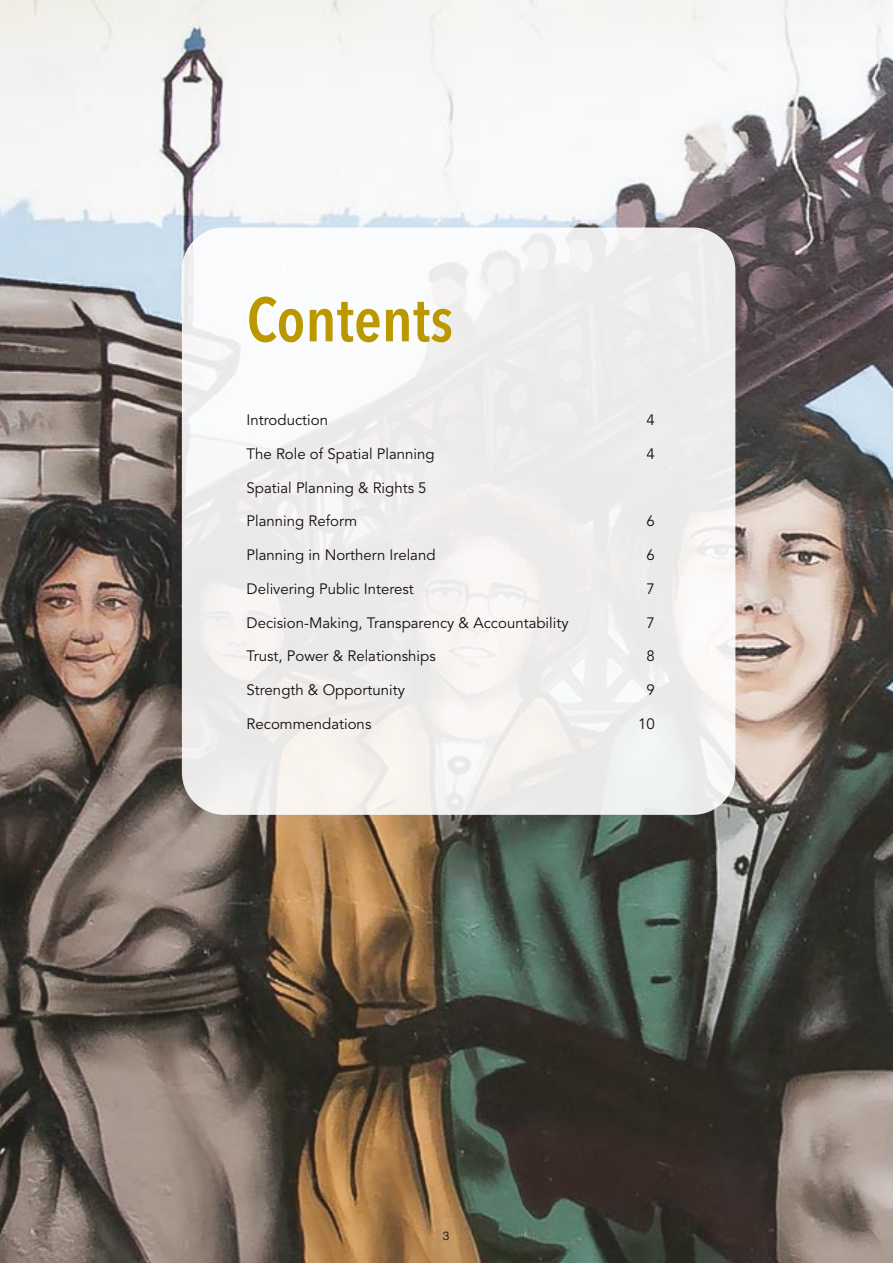
<style>
.page{position:relative;width:893px;height:1263px;background:#fff}
.page>*{position:absolute;margin:0;border:0;box-sizing:border-box;transform-origin:0 0}
.t1{font:600 61.65px "Avenir Next Condensed";color:#bc9800}
.t2{font:15px "Avenir LT Std";color:#130e0e}
.t3{font:12px "Helvetica";color:#272526}
</style>
<div class="page">
<img style="left:0;top:0;width:893px;height:1263px">
<div style="left:182px;top:227px;width:553px;height:588px;background:#fff;border-radius:43px;opacity:.9"></div>
<p class="t1" style="left:247px;top:280px;width:208px">Contents</p>
<p class="t2" style="left:247px;top:414px;width:83px">Introduction</p>
<p class="t2" style="left:646px;top:414px;width:10px">4</p>
<p class="t2" style="left:247px;top:447px;width:190px">The Role of Spatial Planning</p>
<p class="t2" style="left:646px;top:447px;width:10px">4</p>
<p class="t2" style="left:247px;top:481px;width:181px">Spatial Planning &amp; Rights 5</p>
<p class="t2" style="left:247px;top:515px;width:112px">Planning Reform</p>
<p class="t2" style="left:646px;top:515px;width:10px">6</p>
<p class="t2" style="left:247px;top:549px;width:190px">Planning in Northern Ireland</p>
<p class="t2" style="left:646px;top:549px;width:10px">6</p>
<p class="t2" style="left:247px;top:582px;width:169px">Delivering Public Interest</p>
<p class="t2" style="left:646px;top:582px;width:10px">7</p>
<p class="t2" style="left:247px;top:616px;width:324px">Decision-Making, Transparency &amp; Accountability</p>
<p class="t2" style="left:646px;top:616px;width:10px">7</p>
<p class="t2" style="left:247px;top:650px;width:191px">Trust, Power &amp; Relationships</p>
<p class="t2" style="left:646px;top:650px;width:10px">8</p>
<p class="t2" style="left:247px;top:684px;width:160px">Strength &amp; Opportunity</p>
<p class="t2" style="left:646px;top:684px;width:10px">9</p>
<p class="t2" style="left:247px;top:717px;width:126px">Recommendations</p>
<p class="t2" style="left:638px;top:717px;width:18px">10</p>
<p class="t3" style="left:443px;top:1230px;width:8px">3</p>
</div>
